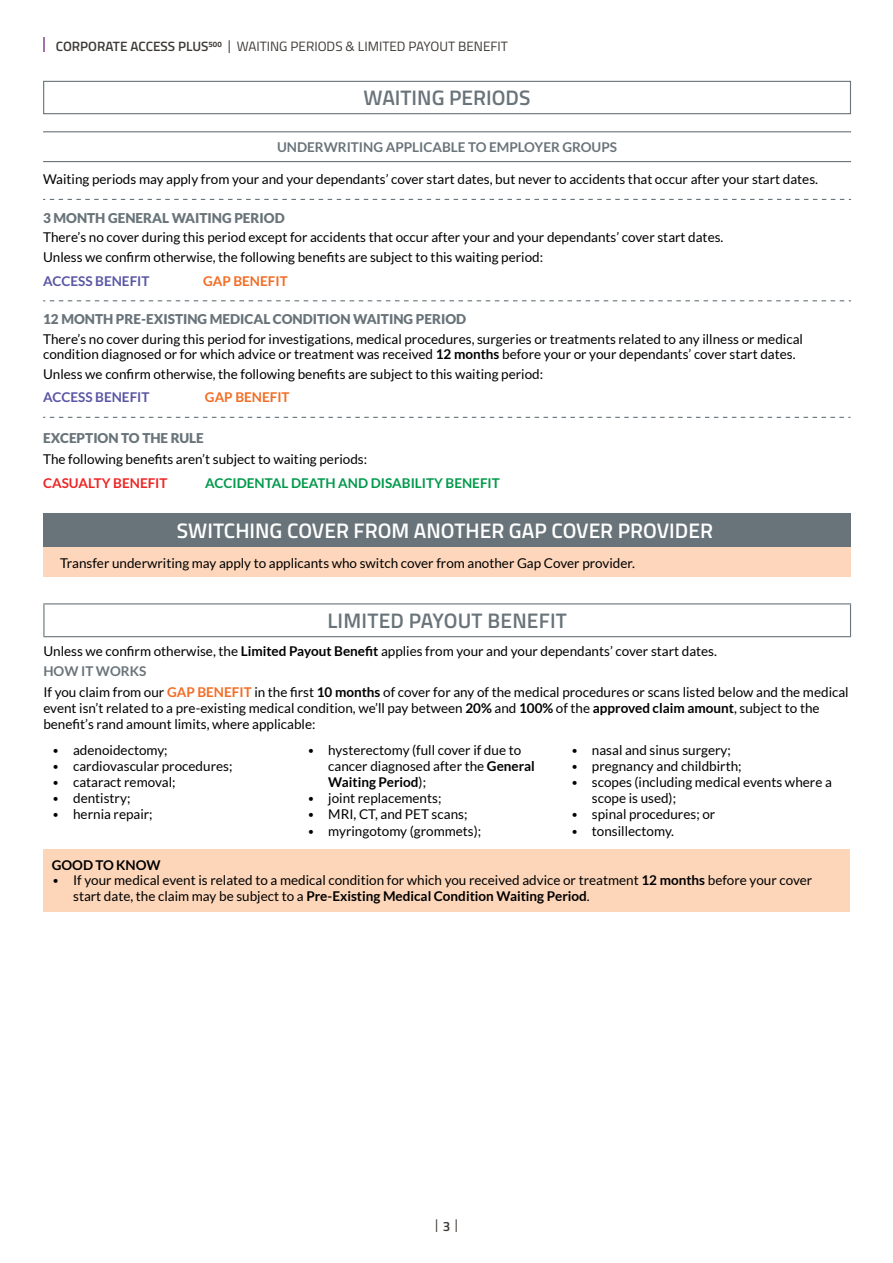
<style>
.page{position:relative;width:893px;height:1263px;background:#fff}
.page>*{position:absolute;margin:0;border:0;box-sizing:border-box;transform-origin:0 0}
.t1{font:600 21px "Titillium";color:#fff}
.t2{font:600 21px "Titillium";color:#69747a}
.t3{font:13.5px/16.2px "Lato";color:#000}
.t4{font:900 13.5px "Lato";color:#69747a}
.t5{font:13.5px "Titillium";color:#3e3a35}
.t6{font:700 13.5px "Lato";color:#69747a}
.t7{font:700 13.5px "Lato";color:#009a4b}
.t8{font:700 13.5px "Lato";color:#5956a5}
.t9{font:700 13.5px "Lato";color:#f36c23}
.t10{font:700 13.5px "Lato";color:#ee2524}
.t11{font:700 13.5px "Lato";letter-spacing:-.005em;color:#000}
.s1{font-weight:600}
.s2{font-weight:700}
.s3{font-weight:700;color:#69747a}
.s4{font-weight:700;color:#f36c23}
.s5{font-weight:300}
</style>
<div class="page">
<svg style="left:43px;top:37px;width:1px;height:14px"></svg>
<svg style="left:43px;top:80px;width:808px;height:35px"></svg>
<hr style="left:43px;top:131px;width:808px;height:1px;background:#69747a">
<hr style="left:43px;top:161px;width:808px;height:1px;background:#69747a">
<svg style="left:43px;top:199px;width:808px;height:1px"></svg>
<svg style="left:43px;top:300px;width:808px;height:1px"></svg>
<svg style="left:43px;top:417px;width:807px;height:1px"></svg>
<div style="left:43px;top:513px;width:808px;height:34px;background:#69747a"></div>
<div style="left:43px;top:547px;width:808px;height:30px;background:#fdd6bb"></div>
<hr style="left:43px;top:603px;width:808px;height:1px;background:#69747a">
<hr style="left:43px;top:604px;width:1px;height:32px;background:#69747a">
<hr style="left:850px;top:604px;width:1px;height:32px;background:#69747a">
<hr style="left:43px;top:636px;width:808px;height:1px;background:#69747a">
<div style="left:43px;top:849px;width:807px;height:62px;background:#fdd6ba"></div>
<p class="t5" style="left:56px;top:37px;width:454px"><span class="s1">CORPORATE ACCESS PLUS</span><sup>500</sup> | WAITING PERIODS &amp; LIMITED PAYOUT BENEFIT</p>
<h1 class="t2" style="left:364px;top:82px;width:168px">WAITING PERIODS</h1>
<p class="t6" style="left:277px;top:139px;width:342px">UNDERWRITING APPLICABLE TO EMPLOYER GROUPS</p>
<p class="t3" style="left:43px;top:171px;width:776px">Waiting periods may apply from your and your dependants’ cover start dates, but never to accidents that occur after your start dates.</p>
<p class="t4" style="left:43px;top:210px;width:243px">3 MONTH GENERAL WAITING PERIOD</p>
<p class="t3" style="left:43px;top:228px;width:682px;line-height:19.6px">There’s no cover during this period except for accidents that occur after your and your dependants’ cover start dates.<br>Unless we confirm otherwise, the following benefits are subject to this waiting period:</p>
<p class="t8" style="left:43px;top:273px;width:108px">ACCESS BENEFIT</p>
<p class="t9" style="left:203px;top:273px;width:86px">GAP BENEFIT</p>
<p class="t4" style="left:43px;top:312px;width:425px">12 MONTH PRE-EXISTING MEDICAL CONDITION WAITING PERIOD</p>
<p class="t3" style="left:43px;top:331px;width:761px;line-height:15.5px">There’s no cover during this period for investigations, medical procedures, surgeries or treatments related to any illness or medical condition diagnosed or for which advice or treatment was received <span class="s2">12 months</span> before your or your dependants’ cover start dates.</p>
<p class="t3" style="left:43px;top:366px;width:501px">Unless we confirm otherwise, the following benefits are subject to this waiting period:</p>
<p class="t8" style="left:43px;top:390px;width:108px">ACCESS BENEFIT</p>
<p class="t9" style="left:205px;top:390px;width:86px">GAP BENEFIT</p>
<p class="t4" style="left:43px;top:430px;width:162px">EXCEPTION TO THE RULE</p>
<p class="t3" style="left:43px;top:451px;width:326px">The following benefits aren’t subject to waiting periods:</p>
<p class="t10" style="left:43px;top:475px;width:126px">CASUALTY BENEFIT</p>
<p class="t7" style="left:205px;top:475px;width:296px">ACCIDENTAL DEATH AND DISABILITY BENEFIT</p>
<h1 class="t1" style="left:177px;top:515px;width:538px">SWITCHING COVER FROM ANOTHER GAP COVER PROVIDER</h1>
<p class="t3" style="left:60px;top:554px;width:576px">Transfer underwriting may apply to applicants who switch cover from another Gap Cover provider.</p>
<h1 class="t2" style="left:327px;top:605px;width:241px">LIMITED PAYOUT BENEFIT</h1>
<p class="t3" style="left:43px;top:641px;width:807px;line-height:20.4px">Unless we confirm otherwise, the <span class="s2">Limited Payout Benefit</span> applies from your and your dependants’ cover start dates.<br><span class="s3">HOW IT WORKS<br></span>If you claim from our <span class="s4">GAP BENEFIT</span> in the first <span class="s2">10 months</span> of cover for any of the medical procedures or scans listed below and the medical</p>
<p class="t3" style="left:43px;top:700px;width:778px">event isn’t related to a pre-existing medical condition, we’ll pay between <span class="s2">20%</span> and <span class="s2">100%</span> of the <span class="s2">approved claim amount</span>, subject to the benefit’s rand amount limits, where applicable:</p>
<p class="t3" style="left:52px;top:741px;width:117px"><span class="s5">•</span> adenoidectomy;</p>
<p class="t3" style="left:52px;top:758px;width:182px"><span class="s5">•</span> cardiovascular procedures;</p>
<p class="t3" style="left:52px;top:774px;width:125px"><span class="s5">•</span> cataract removal;</p>
<p class="t3" style="left:52px;top:790px;width:80px"><span class="s5">•</span> dentistry;</p>
<p class="t3" style="left:52px;top:806px;width:102px"><span class="s5">•</span> hernia repair;</p>
<p class="t3" style="left:328px;top:741px;width:208px;text-indent:-21px"><span class="s5">•</span> hysterectomy (full cover if due to cancer diagnosed after the <span class="s2">General<br>Waiting Period</span>);</p>
<p class="t3" style="left:307px;top:790px;width:136px"><span class="s5">•</span> joint replacements;</p>
<p class="t3" style="left:307px;top:806px;width:162px"><span class="s5">•</span> MRI, CT, and PET scans;</p>
<p class="t3" style="left:307px;top:822px;width:176px"><span class="s5">•</span> myringotomy (grommets);</p>
<p class="t3" style="left:571px;top:741px;width:162px"><span class="s5">•</span> nasal and sinus surgery;</p>
<p class="t3" style="left:571px;top:758px;width:172px"><span class="s5">•</span> pregnancy and childbirth;</p>
<p class="t3" style="left:592px;top:774px;width:241px;text-indent:-21px"><span class="s5">•</span> scopes (including medical events where a scope is used);</p>
<p class="t3" style="left:571px;top:806px;width:146px"><span class="s5">•</span> spinal procedures; or</p>
<p class="t3" style="left:571px;top:822px;width:105px"><span class="s5">•</span> tonsillectomy.</p>
<p class="t11" style="left:52px;top:857px;width:110px">GOOD TO KNOW</p>
<p class="t3" style="left:73px;top:873px;width:741px;line-height:15.5px;text-indent:-21px"><span class="s5">•</span> If your medical event is related to a medical condition for which you received advice or treatment <span class="s2">12 months</span> before your cover start date, the claim may be subject to a <span class="s2">Pre-Existing Medical Condition Waiting Period</span>.</p>
<p class="t5" style="left:435px;top:1214px;width:24px">|<span class="s1">3</span>|</p>
</div>
